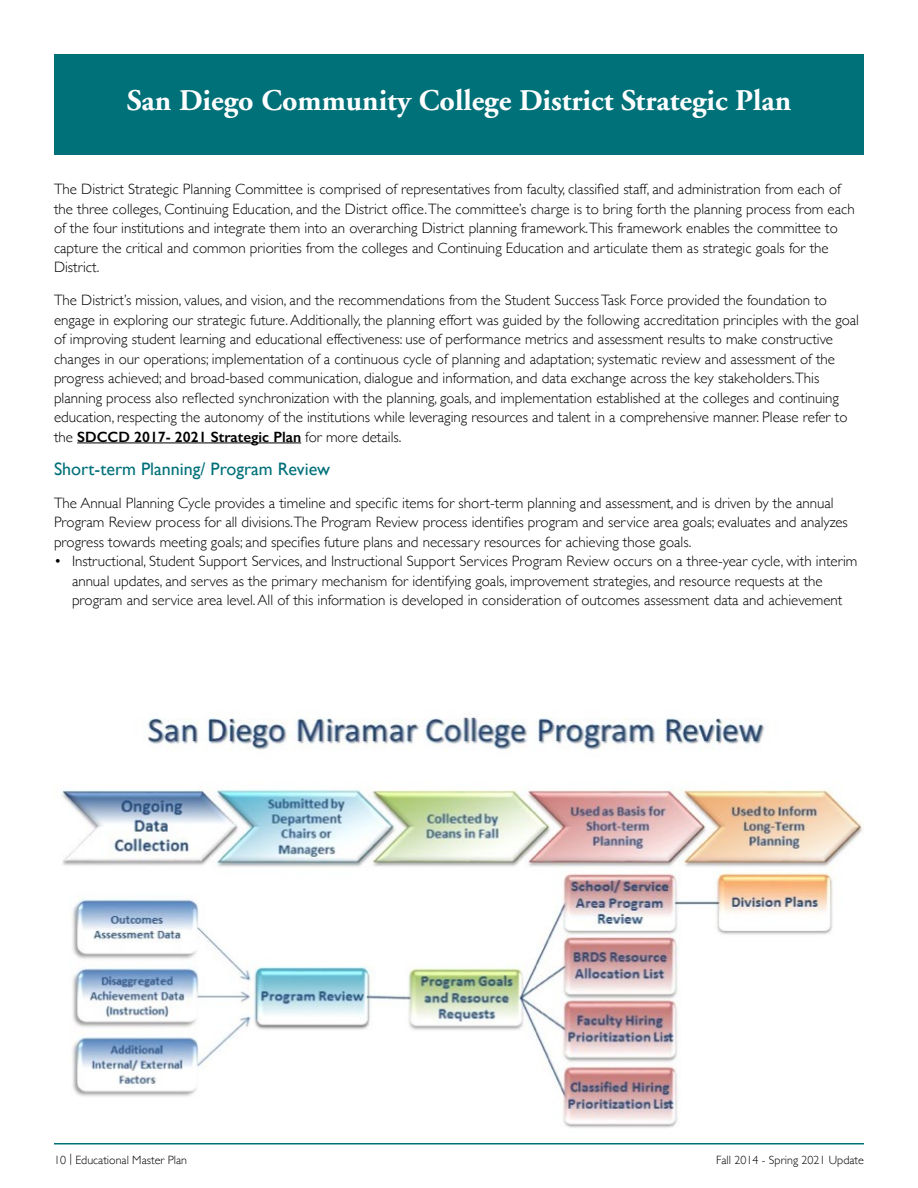
<style>
.page{position:relative;width:918px;height:1188px;background:#fff}
.page>*{position:absolute;margin:0;border:0;box-sizing:border-box;transform-origin:0 0}
.Headers{font:700 30px "Adobe Garamond";color:#fff}
.Subhead{font:18px "Gill Sans";color:#007079}
.Body_Copy{font:300 15px/19.5px "Gill Sans";color:#000}
.Bulleted_Body_Copy{font:300 15px/19.5px "Gill Sans";color:#000}
.t1{font:300 12px "Gill Sans";color:#000}
.s1{font-weight:600}
</style>
<div class="page">
<hr style="left:54px;top:1143px;width:810px;height:1px;background:#007079">
<div style="left:54px;top:54px;width:810px;height:100px;background:#007079"></div>
<hr style="left:77px;top:443px;width:224px;height:1px;background:#000">
<img style="left:61px;top:717px;width:802px;height:411px">
<p class="Headers" style="left:127px;top:84px;width:666px">San Diego Community College District Strategic Plan</p>
<p class="Body_Copy" style="left:54px;top:179px;width:802px">The District Strategic Planning Committee is comprised of representatives from faculty, classified staff, and administration from each of the three colleges, Continuing Education, and the District office.The committee’s charge is to bring forth the planning process from each of the four institutions and integrate them into an overarching District planning framework.This framework enables the committee to capture the critical and common priorities from the colleges and Continuing Education and articulate them as strategic goals for the District.</p>
<p class="Body_Copy" style="left:54px;top:290px;width:807px">The District’s mission, values, and vision, and the recommendations from the Student Success Task Force provided the foundation to engage in exploring our strategic future. Additionally, the planning effort was guided by the following accreditation principles with the goal of improving student learning and educational effectiveness: use of performance metrics and assessment results to make constructive changes in our operations; implementation of a continuous cycle of planning and adaptation; systematic review and assessment of the progress achieved; and broad-based communication, dialogue and information, and data exchange across the key stakeholders.This planning process also reflected synchronization with the planning, goals, and implementation established at the colleges and continuing education, respecting the autonomy of the institutions while leveraging resources and talent in a comprehensive manner. Please refer to the <span class="s1">SDCCD 2017- 2021 Strategic Plan</span> for more details.</p>
<p class="Subhead" style="left:54px;top:458px;width:278px">Short-term Planning/ Program Review</p>
<p class="Body_Copy" style="left:54px;top:492px;width:795px">The Annual Planning Cycle provides a timeline and specific items for short-term planning and assessment, and is driven by the annual<br>Program Review process for all divisions.The Program Review process identifies program and service area goals; evaluates and analyzes progress towards meeting goals; and specifies future plans and necessary resources for achieving those goals.</p>
<p class="Bulleted_Body_Copy" style="left:72px;top:551px;width:787px;text-indent:-18px">• Instructional, Student Support Services, and Instructional Support Services Program Review occurs on a three-year cycle, with interim annual updates, and serves as the primary mechanism for identifying goals, improvement strategies, and resource requests at the program and service area level. All of this information is developed in consideration of outcomes assessment data and achievement</p>
<p class="t1" style="left:54px;top:1150px;width:135px">10 | Educational Master Plan</p>
<p class="t1" style="left:716px;top:1150px;width:149px">Fall 2014 - Spring 2021 Update</p>
</div>
